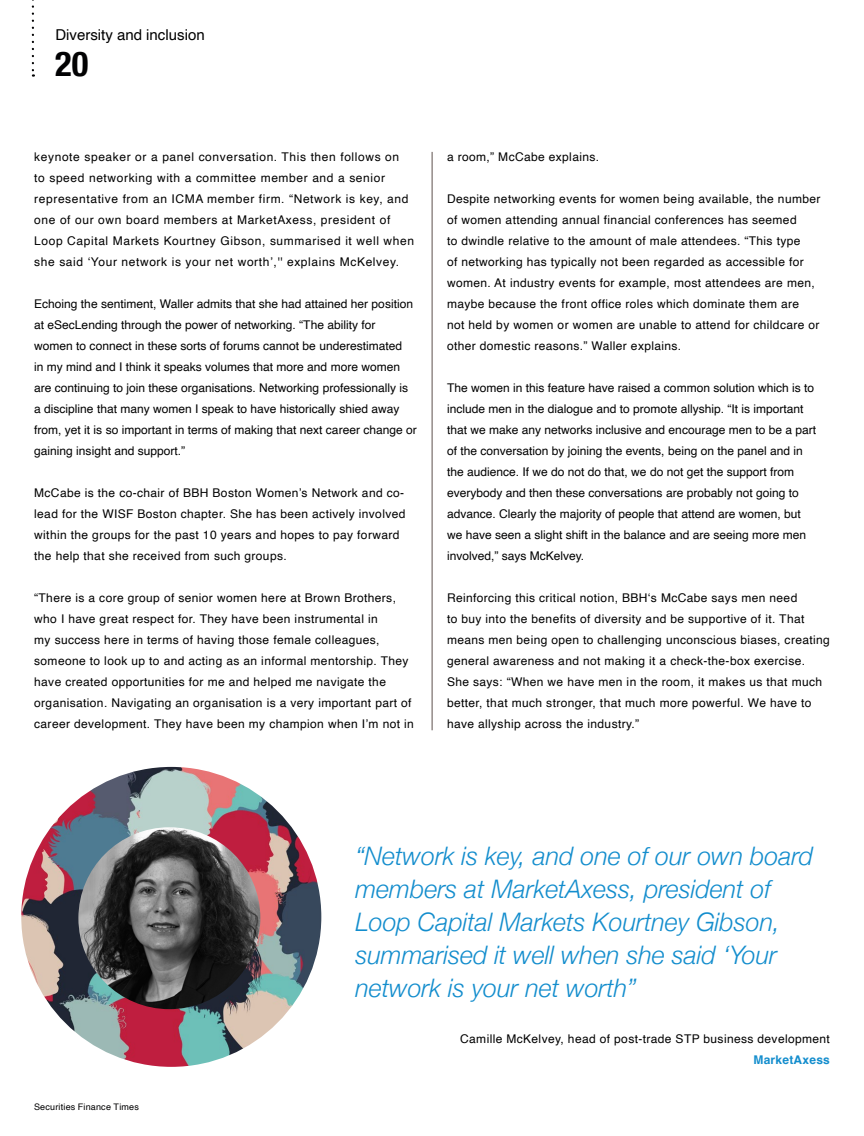
<style>
.page{position:relative;width:864px;height:1136px;background:#fff}
.page>*{position:absolute;margin:0;border:0;box-sizing:border-box;transform-origin:0 0}
.t1{font:700 condensed 34.5px "Helvetica Neue";color:#020203}
.t2{font:italic 300 25.5px/33px "Helvetica Neue";color:#138dcd}
.t3{font:15px "Helvetica";color:#000}
.t4{font:12px/21px "Helvetica";letter-spacing:.03em;color:#010000}
.t5{font:12px/21px "Helvetica";color:#010000}
.t6{font:12px/21px "Helvetica";letter-spacing:.05em;color:#010000}
.t7{font:700 12px "Helvetica";letter-spacing:.02em;color:#138dcd}
.t8{font:9px "Helvetica";letter-spacing:.02em;color:#020203}
</style>
<div class="page">
<svg style="left:32px;top:0;width:2px;height:77px"></svg>
<hr style="left:431px;top:152px;width:1px;height:578px;background:#5d514d">
<img style="left:21px;top:766px;width:300px;height:300px;border-radius:150px">
<img style="left:78px;top:827px;width:182px;height:182px;border-radius:91px">
<p class="t3" style="left:55px;top:23px;width:151px">Diversity and inclusion</p>
<h1 class="t1" style="left:55px;top:35px;width:35px">20</h1>
<p class="t6" style="left:34px;top:146px;width:381px">keynote speaker or a panel conversation. This then follows on<br>to speed networking with a committee member and a senior representative from an ICMA member firm. “Network is key, and one of our own board members at MarketAxess, president of Loop Capital Markets Kourtney Gibson, summarised it well when she said ‘Your network is your net worth’,'' explains McKelvey.</p>
<p class="t5" style="left:34px;top:293px;width:384px">Echoing the sentiment, Waller admits that she had attained her position at eSecLending through the power of networking. “The ability for women to connect in these sorts of forums cannot be underestimated<br>in my mind and I think it speaks volumes that more and more women are continuing to join these organisations. Networking professionally is a discipline that many women I speak to have historically shied away from, yet it is so important in terms of making that next career change or gaining insight and support.”</p>
<p class="t4" style="left:34px;top:482px;width:372px">McCabe is the co-chair of BBH Boston Women’s Network and co&shy;lead for the WISF Boston chapter. She has been actively involved within the groups for the past 10 years and hopes to pay forward the help that she received from such groups.</p>
<p class="t4" style="left:34px;top:587px;width:381px">“There is a core group of senior women here at Brown Brothers, who I have great respect for. They have been instrumental in<br>my success here in terms of having those female colleagues, someone to look up to and acting as an informal mentorship. They have created opportunities for me and helped me navigate the organisation. Navigating an organisation is a very important part of career development. They have been my champion when I’m not in</p>
<p class="t4" style="left:447px;top:146px;width:154px">a room,” McCabe explains.</p>
<p class="t4" style="left:447px;top:188px;width:375px">Despite networking events for women being available, the number of women attending annual financial conferences has seemed<br>to dwindle relative to the amount of male attendees. “This type<br>of networking has typically not been regarded as accessible for women. At industry events for example, most attendees are men, maybe because the front office roles which dominate them are<br>not held by women or women are unable to attend for childcare or other domestic reasons.” Waller explains.</p>
<p class="t5" style="left:447px;top:377px;width:370px">The women in this feature have raised a common solution which is to include men in the dialogue and to promote allyship. “It is important that we make any networks inclusive and encourage men to be a part of the conversation by joining the events, being on the panel and in the audience. If we do not do that, we do not get the support from everybody and then these conversations are probably not going to advance. Clearly the majority of people that attend are women, but we have seen a slight shift in the balance and are seeing more men involved,” says McKelvey.</p>
<p class="t4" style="left:447px;top:587px;width:384px">Reinforcing this critical notion, BBH‘s McCabe says men need<br>to buy into the benefits of diversity and be supportive of it. That means men being open to challenging unconscious biases, creating general awareness and not making it a check-the-box exercise.<br>She says: “When we have men in the room, it makes us that much better, that much stronger, that much more powerful. We have to have allyship across the industry.”</p>
<p class="t8" style="left:34px;top:1099px;width:106px">Securities Finance Times</p>
<h2 class="t2" style="left:355px;top:837px;width:459px">“Network is key, and one of our own board members at MarketAxess, president of Loop Capital Markets Kourtney Gibson, summarised it well when she said ‘Your network is your net worth”</h2>
<p class="t4" style="left:460px;top:1028px;width:371px">Camille McKelvey, head of post-trade STP business development</p>
<p class="t7" style="left:753px;top:1052px;width:78px">MarketAxess</p>
</div>
